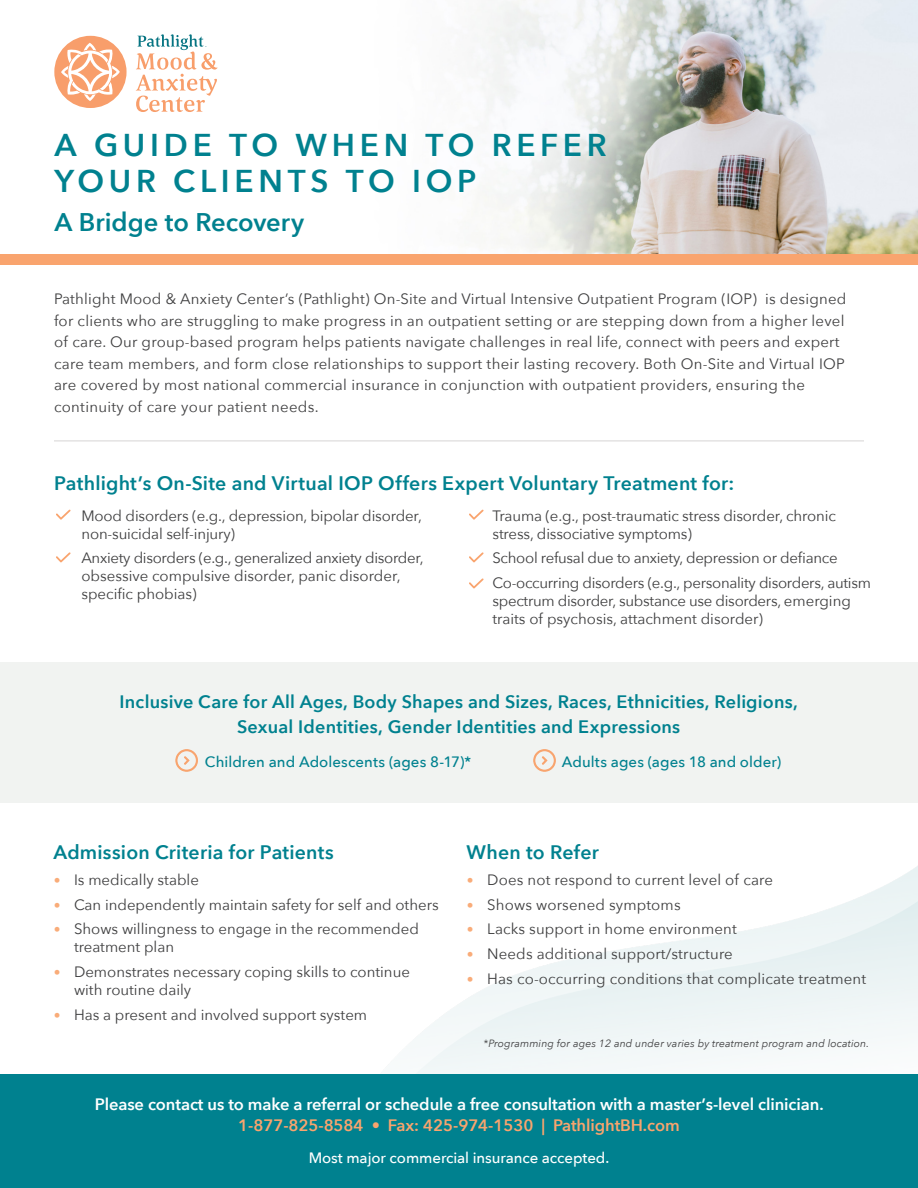
<style>
.page{position:relative;width:918px;height:1188px;background:#fff}
.page>*{position:absolute;margin:0;border:0;box-sizing:border-box;transform-origin:0 0}
.t1{font:600 31.5px "Avenir Next";letter-spacing:.15em;color:#00818f}
.t2{font:600 25.5px "Avenir Next";color:#00818f}
.t3{font:600 19.5px "Avenir Next";letter-spacing:.01em;color:#00818f}
.t4{font:600 18px/25.5px "Avenir Next";letter-spacing:.01em;color:#00818f;text-align:center}
.t5{font:600 16.5px/21px "Avenir Next";letter-spacing:-.005em;color:#fff;text-align:center}
.t6{font:15px/18px "Avenir Next";color:#3e3e3f}
.t7{font:15px/18px "Avenir Next";letter-spacing:-.02em;color:#3e3e3f}
.t8{font:500 15px "Avenir Next";letter-spacing:.005em;color:#00818f}
.t9{font:500 15px "Avenir Next";letter-spacing:-.005em;color:#fff}
.t10{font:italic 10.5px "Avenir Next";letter-spacing:.01em;color:#3e3e3f}
.s1{font-size:13.5px;color:#f9ac79}
.s2{color:#f9a46e}
</style>
<div class="page">
<img style="left:340px;top:866px;width:578px;height:209px">
<img style="left:471px;top:0;width:447px;height:254px">
<div style="left:0;top:662px;width:918px;height:140px;background:#f1f3f1"></div>
<svg style="left:533px;top:749px;width:23px;height:23px"></svg>
<svg style="left:175px;top:749px;width:23px;height:23px"></svg>
<hr style="left:54px;top:440px;width:810px;height:2px;background:#e4e3e3">
<div style="left:0;top:1075px;width:918px;height:113px;background:#00818f"></div>
<svg style="left:56px;top:510px;width:15px;height:10px"></svg>
<svg style="left:469px;top:510px;width:15px;height:10px"></svg>
<svg style="left:469px;top:552px;width:15px;height:10px"></svg>
<svg style="left:469px;top:578px;width:15px;height:10px"></svg>
<svg style="left:56px;top:552px;width:15px;height:10px"></svg>
<div style="left:0;top:254px;width:918px;height:11px;background:#f9a46e"></div>
<svg style="left:136px;top:34px;width:82px;height:78px"></svg>
<svg style="left:54px;top:36px;width:73px;height:72px"></svg>
<p class="t1" style="left:54px;top:118px;width:554px">A GUIDE TO WHEN TO REFER</p>
<p class="t1" style="left:54px;top:154px;width:423px">YOUR CLIENTS TO IOP</p>
<p class="t2" style="left:55px;top:200px;width:251px">A Bridge to Recovery</p>
<p class="t6" style="left:54px;top:287px;width:794px;line-height:21.6px">Pathlight Mood &amp; Anxiety Center’s (Pathlight) On-Site and Virtual Intensive Outpatient Program (IOP) is designed for clients who are struggling to make progress in an outpatient setting or are stepping down from a higher level of care. Our group-based program helps patients navigate challenges in real life, connect with peers and expert care team members, and form close relationships to support their lasting recovery. Both On-Site and Virtual IOP are covered by most national commercial insurance in conjunction with outpatient providers, ensuring the continuity of care your patient needs.</p>
<p class="t3" style="left:54px;top:467px;width:682px">Pathlight’s On-Site and Virtual IOP Offers Expert Voluntary Treatment for:</p>
<p class="t6" style="left:81px;top:506px;width:342px">Mood disorders (e.g., depression, bipolar disorder, non-suicidal self-injury)</p>
<p class="t6" style="left:81px;top:549px;width:344px">Anxiety disorders (e.g., generalized anxiety disorder, obsessive compulsive disorder, panic disorder, specific phobias)</p>
<p class="t6" style="left:492px;top:506px;width:345px">Trauma (e.g., post-traumatic stress disorder, chronic stress, dissociative symptoms)</p>
<p class="t7" style="left:492px;top:549px;width:347px">School refusal due to anxiety, depression or defiance</p>
<p class="t7" style="left:492px;top:573px;width:380px">Co-occurring disorders (e.g., personality disorders, autism spectrum disorder, substance use disorders, emerging traits of psychosis, attachment disorder)</p>
<p class="t4" style="left:120px;top:688px;width:680px">Inclusive Care for All Ages, Body Shapes and Sizes, Races, Ethnicities, Religions,<br>Sexual Identities, Gender Identities and Expressions</p>
<p class="t8" style="left:205px;top:749px;width:268px">Children and Adolescents (ages 8-17)*</p>
<p class="t8" style="left:562px;top:749px;width:221px">Adults ages (ages 18 and older)</p>
<p class="t3" style="left:53px;top:835px;width:282px">Admission Criteria for Patients</p>
<p class="t3" style="left:467px;top:835px;width:134px">When to Refer</p>
<p class="t6" style="left:467px;top:870px;width:308px"><span class="s1">•</span> Does not respond to current level of care</p>
<p class="t6" style="left:467px;top:895px;width:215px"><span class="s1">•</span> Shows worsened symptoms</p>
<p class="t6" style="left:467px;top:919px;width:271px"><span class="s1">•</span> Lacks support in home environment</p>
<p class="t6" style="left:467px;top:944px;width:267px"><span class="s1">•</span> Needs additional support/structure</p>
<p class="t6" style="left:467px;top:969px;width:401px"><span class="s1">•</span> Has co-occurring conditions that complicate treatment</p>
<p class="t6" style="left:54px;top:870px;width:147px"><span class="s1">•</span> Is medically stable</p>
<p class="t6" style="left:54px;top:895px;width:386px"><span class="s1">•</span> Can independently maintain safety for self and others</p>
<p class="t6" style="left:74px;top:919px;width:346px;text-indent:-20px"><span class="s1">•</span> Shows willingness to engage in the recommended treatment plan</p>
<p class="t6" style="left:74px;top:962px;width:337px;text-indent:-20px"><span class="s1">•</span> Demonstrates necessary coping skills to continue with routine daily</p>
<p class="t6" style="left:54px;top:1005px;width:315px"><span class="s1">•</span> Has a present and involved support system</p>
<p class="t10" style="left:484px;top:1035px;width:387px">*Programming for ages 12 and under varies by treatment program and location.</p>
<p class="t5" style="left:95px;top:1094px;width:731px">Please contact us to make a referral or schedule a free consultation with a masterʼs-level clinician.<br><span class="s2">1-877-825-8584 • Fax: 425-974-1530 | PathlightBH.com</span></p>
<p class="t9" style="left:309px;top:1145px;width:302px">Most major commercial insurance accepted.</p>
</div>
